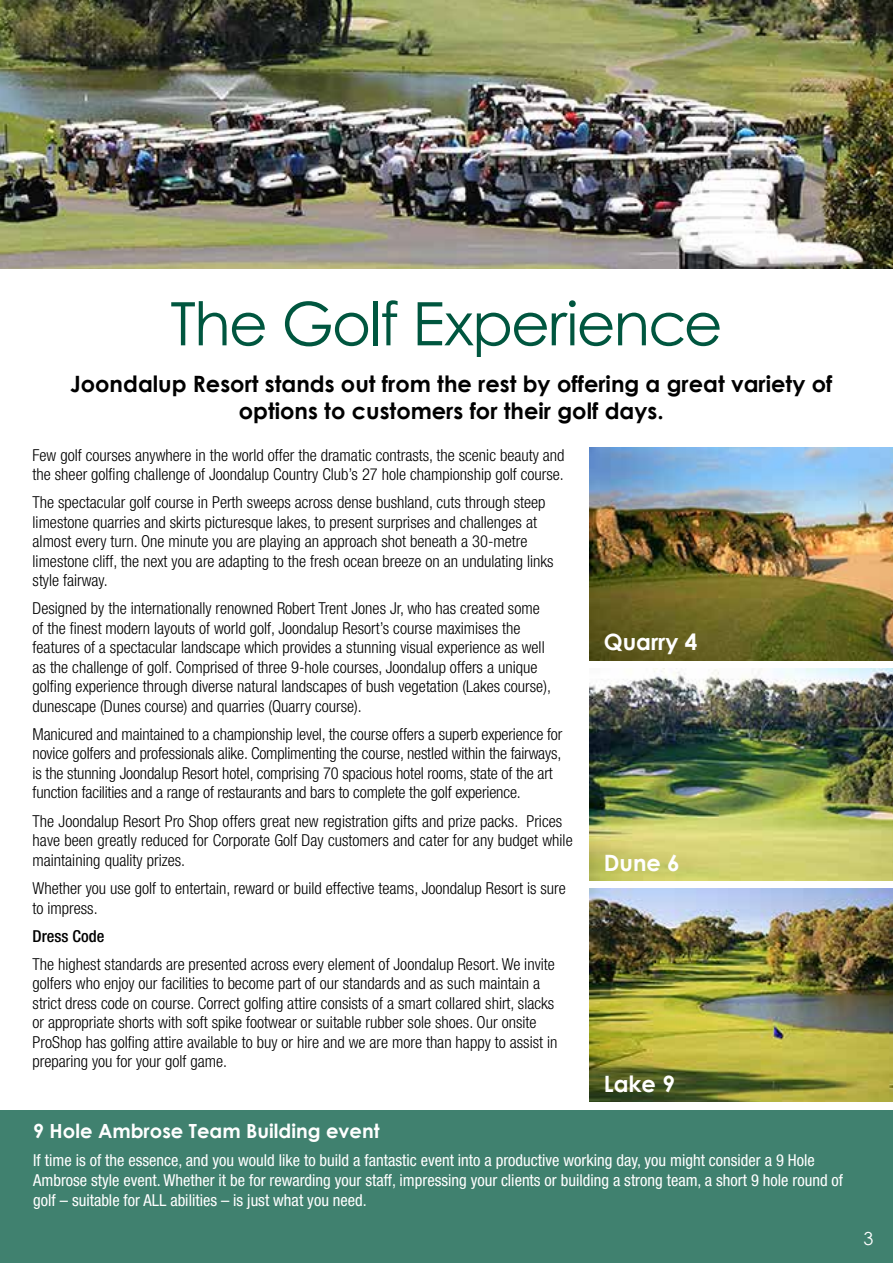
<style>
.page{position:relative;width:893px;height:1263px;background:#fff}
.page>*{position:absolute;margin:0;border:0;box-sizing:border-box;transform-origin:0 0}
.t1{font:60px "Century Gothic";letter-spacing:-.03em;color:#00563f}
.t2{font:700 22.5px/27px "Century Gothic";color:#000;text-align:center}
.t3{font:700 22.5px "Century Gothic";color:#fff}
.t4{font:700 19.5px "Century Gothic";color:#fff}
.t5{font:18px "Century Gothic";color:#fff}
.t6{font:300 condensed 16.5px/19.5px "Helvetica Neue LT";color:#000}
.t7{font:condensed 16.5px/19.8px "Helvetica Neue LT";color:#fff}
.t8{font:500 condensed 16.5px "Helvetica Neue LT";color:#000}
</style>
<div class="page">
<div style="left:0;top:1110px;width:893px;height:153px;background:#40816f"></div>
<img style="left:0;top:0;width:893px;height:269px">
<img style="left:590px;top:889px;width:303px;height:212px">
<img style="left:590px;top:448px;width:303px;height:212px">
<img style="left:590px;top:668px;width:303px;height:213px">
<h1 class="t1" style="left:170px;top:282px;width:554px">The Golf Experience</h1>
<h2 class="t2" style="left:70px;top:370px;width:764px">Joondalup Resort stands out from the rest by offering a great variety of options to customers for their golf days.</h2>
<p class="t6" style="left:33px;top:445px;width:533px">Few golf courses anywhere in the world offer the dramatic contrasts, the scenic beauty and the sheer golfing challenge of Joondalup Country Club’s 27 hole championship golf course.</p>
<p class="t6" style="left:33px;top:493px;width:523px">The spectacular golf course in Perth sweeps across dense bushland, cuts through steep limestone quarries and skirts picturesque lakes, to present surprises and challenges at almost every turn. One minute you are playing an approach shot beneath a 30-metre limestone cliff, the next you are adapting to the fresh ocean breeze on an undulating links style fairway.</p>
<p class="t6" style="left:33px;top:599px;width:520px">Designed by the internationally renowned Robert Trent Jones Jr, who has created some of the finest modern layouts of world golf, Joondalup Resort’s course maximises the features of a spectacular landscape which provides a stunning visual experience as well as the challenge of golf. Comprised of three 9-hole courses, Joondalup offers a unique golfing experience through diverse natural landscapes of bush vegetation (Lakes course), dunescape (Dunes course) and quarries (Quarry course).</p>
<p class="t6" style="left:33px;top:724px;width:531px">Manicured and maintained to a championship level, the course offers a superb experience for novice golfers and professionals alike. Complimenting the course, nestled within the fairways, is the stunning Joondalup Resort hotel, comprising 70 spacious hotel rooms, state of the art function facilities and a range of restaurants and bars to complete the golf experience.</p>
<p class="t6" style="left:33px;top:811px;width:542px">The Joondalup Resort Pro Shop offers great new registration gifts and prize packs. Prices have been greatly reduced for Corporate Golf Day customers and cater for any budget while maintaining quality prizes.</p>
<p class="t6" style="left:33px;top:879px;width:535px">Whether you use golf to entertain, reward or build effective teams, Joondalup Resort is sure to impress.</p>
<p class="t8" style="left:33px;top:926px;width:73px">Dress Code</p>
<p class="t6" style="left:33px;top:954px;width:526px">The highest standards are presented across every element of Joondalup Resort. We invite golfers who enjoy our facilities to become part of our standards and as such maintain a strict dress code on course. Correct golfing attire consists of a smart collared shirt, slacks or appropriate shorts with soft spike footwear or suitable rubber sole shoes. Our onsite ProShop has golfing attire available to buy or hire and we are more than happy to assist in preparing you for your golf game.</p>
<h2 class="t3" style="left:604px;top:625px;width:95px">Quarry 4</h2>
<h2 class="t3" style="left:604px;top:846px;width:78px">Dune 6</h2>
<h2 class="t3" style="left:604px;top:1066px;width:73px">Lake 9</h2>
<p class="t4" style="left:33px;top:1116px;width:348px">9 Hole Ambrose Team Building event</p>
<p class="t7" style="left:33px;top:1150px;width:811px">If time is of the essence, and you would like to build a fantastic event into a productive working day, you might consider a 9 Hole<br>Ambrose style event. Whether it be for rewarding your staff, impressing your clients or building a strong team, a short 9 hole round of golf – suitable for ALL abilities – is just what you need.</p>
<p class="t5" style="left:863px;top:1226px;width:11px">3</p>
</div>
